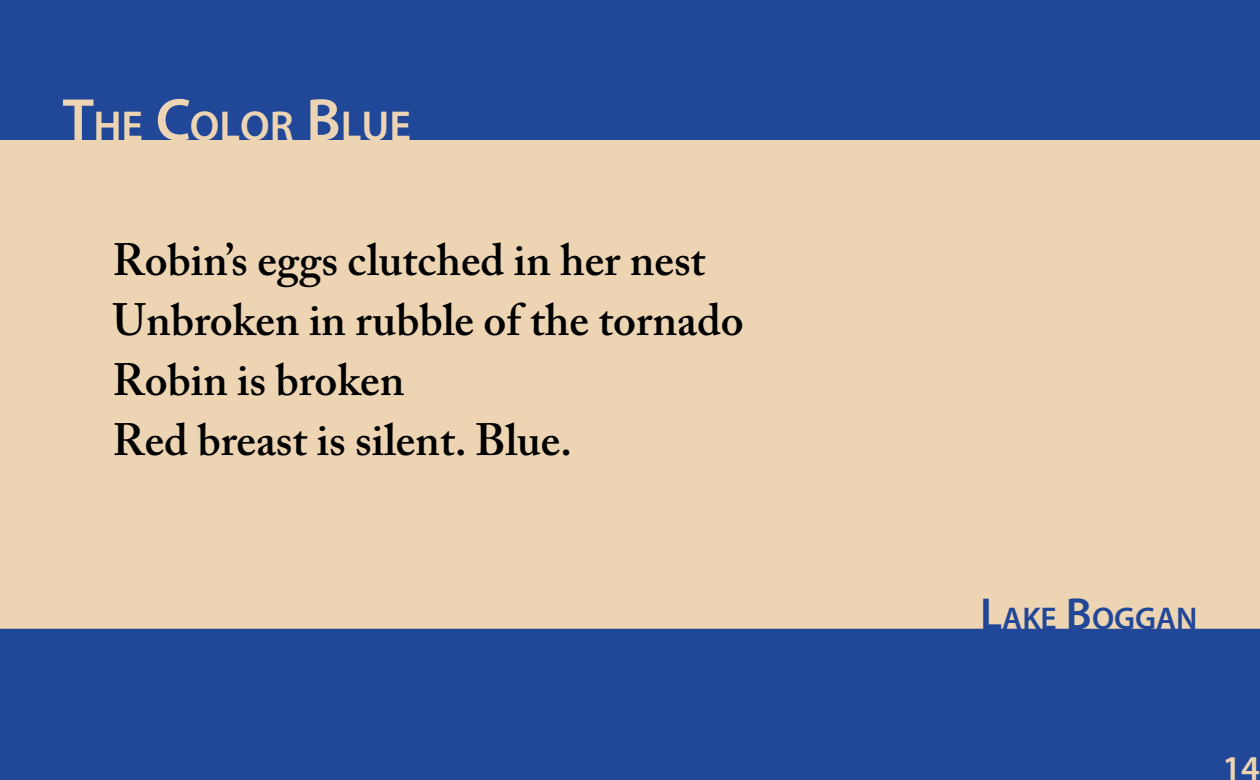
<style>
.page{position:relative;width:1260px;height:780px;background:#214798}
.page>*{position:absolute;margin:0;border:0;box-sizing:border-box;transform-origin:0 0}
.t1{font:600 45px/60px "Adobe Caslon Pro";color:#000}
.t2{font:600 42px "Myriad Pro";color:#edd5b4}
.t3{font:600 35px "Myriad Pro";color:#edd5b4}
.t4{font:600 31.5px "Myriad Pro";color:#214798}
.s1{font-size:60px}
.s2{font-size:45px}
</style>
<div class="page">
<div style="left:1px;top:141px;width:1258px;height:487px;background:#edd5b4"></div>
<svg style="left:1259px;top:140px;width:1px;height:489px"></svg>
<p class="t2" style="left:62px;top:99px;width:155px"><span class="s1">T</span>HE <span class="s1">C</span>OLO</p>
<p class="t2" style="left:270px;top:99px;width:94px">R <span class="s1">B</span>LUE</p>
<p class="t1" style="left:112px;top:229px;width:633px">Robin’s eggs clutched in her nest<br>Unbroken in rubble of the tornado<br>Robin is broken<br>Red breast is silent. Blue.</p>
<p class="t4" style="left:980px;top:598px;width:134px"><span class="s2">L</span>AKE <span class="s2">B</span>OGG</p>
<p class="t4" style="left:1156px;top:598px;width:38px">AN</p>
<p class="t3" style="left:1222px;top:746px;width:39px">14</p>
</div>
